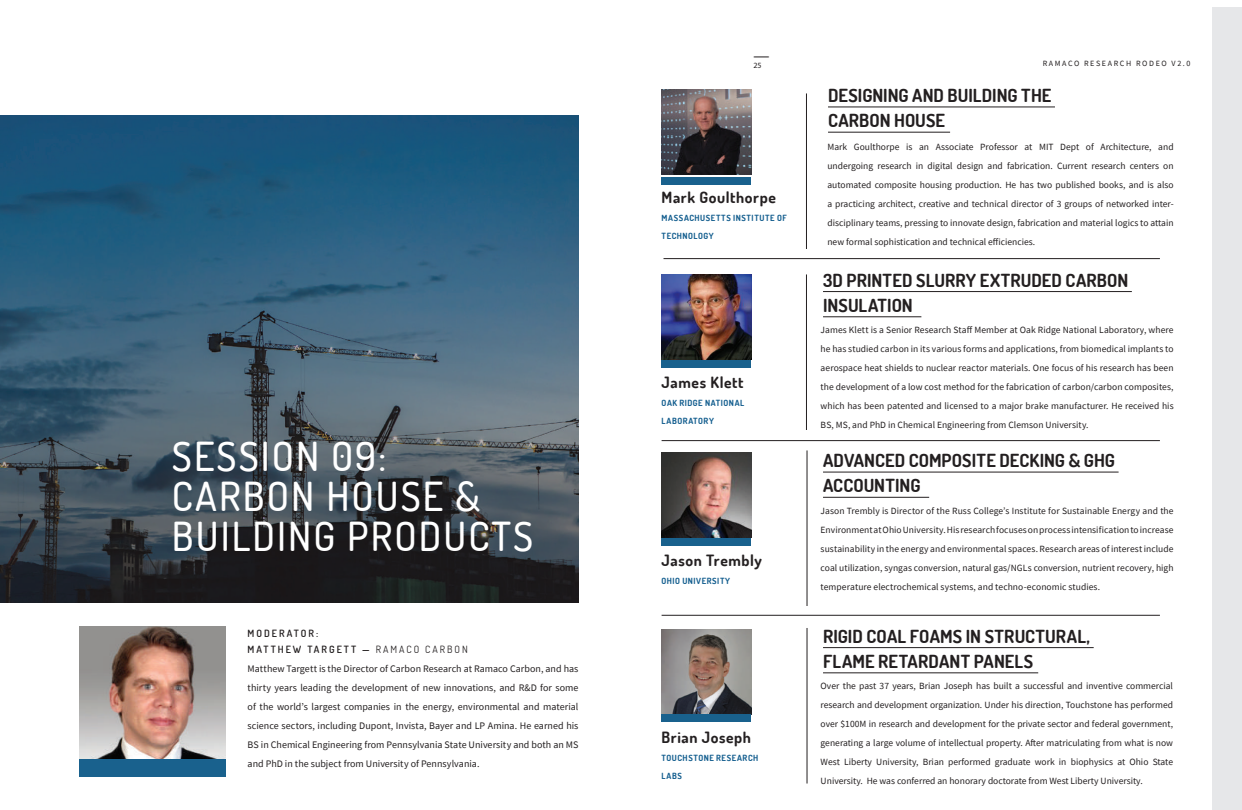
<style>
.page{position:relative;width:1242px;height:810px;background:#fff}
.page>*{position:absolute;margin:0;border:0;box-sizing:border-box;transform-origin:0 0}
.t1{font:500 40px/40px "Dosis";letter-spacing:.05em;color:#fff}
.t2{font:700 18px/25.2px "Dosis";letter-spacing:.005em;color:#231f20}
.t3{font:700 15.5px "Dosis";letter-spacing:.04em;color:#231f20}
.t4{font:10px/19px "Source Sans Pro";color:#231f20;text-align:justify}
.t5{font:600 10px/16px "Dosis";letter-spacing:.2em;color:#231f20}
.t6{font:9.5px/19px "Source Sans Pro";color:#231f20;text-align:justify}
.t7{font:700 8.5px/18px "Dosis";letter-spacing:.065em;color:#125d8e}
.t8{font:8px "Source Sans Pro";letter-spacing:.2em;color:#231f20}
.t9{font:8px "Myriad Pro";color:#231f20}
.s1{font-weight:400}
</style>
<div class="page">
<svg style="left:0;top:115px;width:578px;height:488px;background:#35556a"></svg>
<img style="left:79px;top:626px;width:146px;height:134px">
<div style="left:79px;top:760px;width:146px;height:17px;background:#19618d"></div>
<hr style="left:664px;top:258px;width:496px;height:1px;background:#231f20">
<hr style="left:806px;top:93px;width:1px;height:156px;background:#231f20">
<hr style="left:828px;top:106px;width:227px;height:1px;background:#231f20">
<hr style="left:828px;top:132px;width:122px;height:1px;background:#231f20">
<img style="left:662px;top:89px;width:89px;height:86px">
<div style="left:662px;top:177px;width:89px;height:8px;background:#19618d"></div>
<hr style="left:662px;top:440px;width:498px;height:1px;background:#231f20">
<hr style="left:806px;top:274px;width:1px;height:156px;background:#231f20">
<hr style="left:823px;top:291px;width:309px;height:1px;background:#231f20">
<hr style="left:823px;top:316px;width:98px;height:1px;background:#231f20">
<hr style="left:807px;top:450px;width:1px;height:156px;background:#231f20">
<hr style="left:823px;top:472px;width:296px;height:1px;background:#231f20">
<hr style="left:823px;top:497px;width:106px;height:1px;background:#231f20">
<img style="left:662px;top:274px;width:89px;height:86px">
<div style="left:662px;top:360px;width:89px;height:8px;background:#19618d"></div>
<img style="left:662px;top:452px;width:89px;height:86px">
<div style="left:662px;top:538px;width:89px;height:8px;background:#19618d"></div>
<div style="left:1213px;top:8px;width:29px;height:802px;background:#e6e7e9"></div>
<hr style="left:807px;top:628px;width:1px;height:156px;background:#231f20">
<hr style="left:823px;top:647px;width:271px;height:1px;background:#231f20">
<hr style="left:823px;top:672px;width:215px;height:1px;background:#231f20">
<img style="left:662px;top:629px;width:89px;height:85px">
<div style="left:662px;top:714px;width:89px;height:8px;background:#19618d"></div>
<hr style="left:662px;top:615px;width:498px;height:1px;background:#231f20">
<h1 class="t1" style="left:172px;top:435px;width:363px">SESSION 09:<br>CARBON HOUSE &amp;<br>BUILDING PRODUCTS</h1>
<p class="t5" style="left:248px;top:625px;width:222px">MODERATOR:<br>MATTHEW TARGETT — <span class="s1">RAMACO CARBON</span></p>
<p class="t4" style="left:248px;top:659px;width:332px">Matthew Targett is the Director of Carbon Research at Ramaco Carbon, and has thirty years leading the development of new innovations, and R&amp;D for some of the world’s largest companies in the energy, environmental and material science sectors, including Dupont, Invista, Bayer and LP Amina. He earned his BS in Chemical Engineering from Pennsylvania State University and both an MS and PhD in the subject from University of Pennsylvania.</p>
<p class="t9" style="left:753px;top:60px;width:17px"><sup>—</sup>25</p>
<p class="t8" style="left:1043px;top:59px;width:149px">RAMACO RESEARCH RODEO V2.0</p>
<h3 class="t3" style="left:662px;top:188px;width:116px">Mark Goulthorpe</h3>
<p class="t7" style="left:662px;top:209px;width:127px">MASSACHUSETTS INSTITUTE OF<br>TECHNOLOGY</p>
<h3 class="t3" style="left:662px;top:373px;width:84px">James Klett</h3>
<p class="t7" style="left:662px;top:394px;width:84px">OAK RIDGE NATIONAL<br>LABORATORY</p>
<h3 class="t3" style="left:662px;top:551px;width:102px">Jason Trembly</h3>
<p class="t7" style="left:662px;top:572px;width:70px">OHIO UNIVERSITY</p>
<h3 class="t3" style="left:662px;top:727px;width:91px">Brian Joseph</h3>
<p class="t7" style="left:662px;top:749px;width:98px">TOUCHSTONE RESEARCH<br>LABS</p>
<h2 class="t2" style="left:828px;top:82px;width:225px">DESIGNING AND BUILDING THE<br>CARBON HOUSE</h2>
<p class="t6" style="left:827px;top:138px;width:348px">Mark Goulthorpe is an Associate Professor at MIT Dept of Architecture, and undergoing research in digital design and fabrication. Current research centers on automated composite housing production. He has two published books, and is also a practicing architect, creative and technical director of 3 groups of networked inter&shy;disciplinary teams, pressing to innovate design, fabrication and material logics to attain new formal sophistication and technical efficiencies.</p>
<h2 class="t2" style="left:823px;top:267px;width:307px">3D PRINTED SLURRY EXTRUDED CARBON<br>INSULATION</h2>
<p class="t6" style="left:821px;top:321px;width:355px">James Klett is a Senior Research Staff Member at Oak Ridge National Laboratory, where he has studied carbon in its various forms and applications, from biomedical implants to aerospace heat shields to nuclear reactor materials. One focus of his research has been the development of a low cost method for the fabrication of carbon/carbon composites, which has been patented and licensed to a major brake manufacturer. He received his BS, MS, and PhD in Chemical Engineering from Clemson University.</p>
<h2 class="t2" style="left:823px;top:447px;width:293px">ADVANCED COMPOSITE DECKING &amp; GHG<br>ACCOUNTING</h2>
<p class="t6" style="left:821px;top:501px;width:354px">Jason Trembly is Director of the Russ College’s Institute for Sustainable Energy and the Environment at Ohio University. His research focuses on process intensification to increase sustainability in the energy and environmental spaces. Research areas of interest include coal utilization, syngas conversion, natural gas/NGLs conversion, nutrient recovery, high temperature electrochemical systems, and techno-economic studies.</p>
<h2 class="t2" style="left:823px;top:623px;width:269px">RIGID COAL FOAMS IN STRUCTURAL,<br>FLAME RETARDANT PANELS</h2>
<p class="t6" style="left:821px;top:677px;width:354px">Over the past 37 years, Brian Joseph has built a successful and inventive commercial research and development organization. Under his direction, Touchstone has performed over $100M in research and development for the private sector and federal government, generating a large volume of intellectual property. After matriculating from what is now West Liberty University, Brian performed graduate work in biophysics at Ohio State University. He was conferred an honorary doctorate from West Liberty University.</p>
</div>
